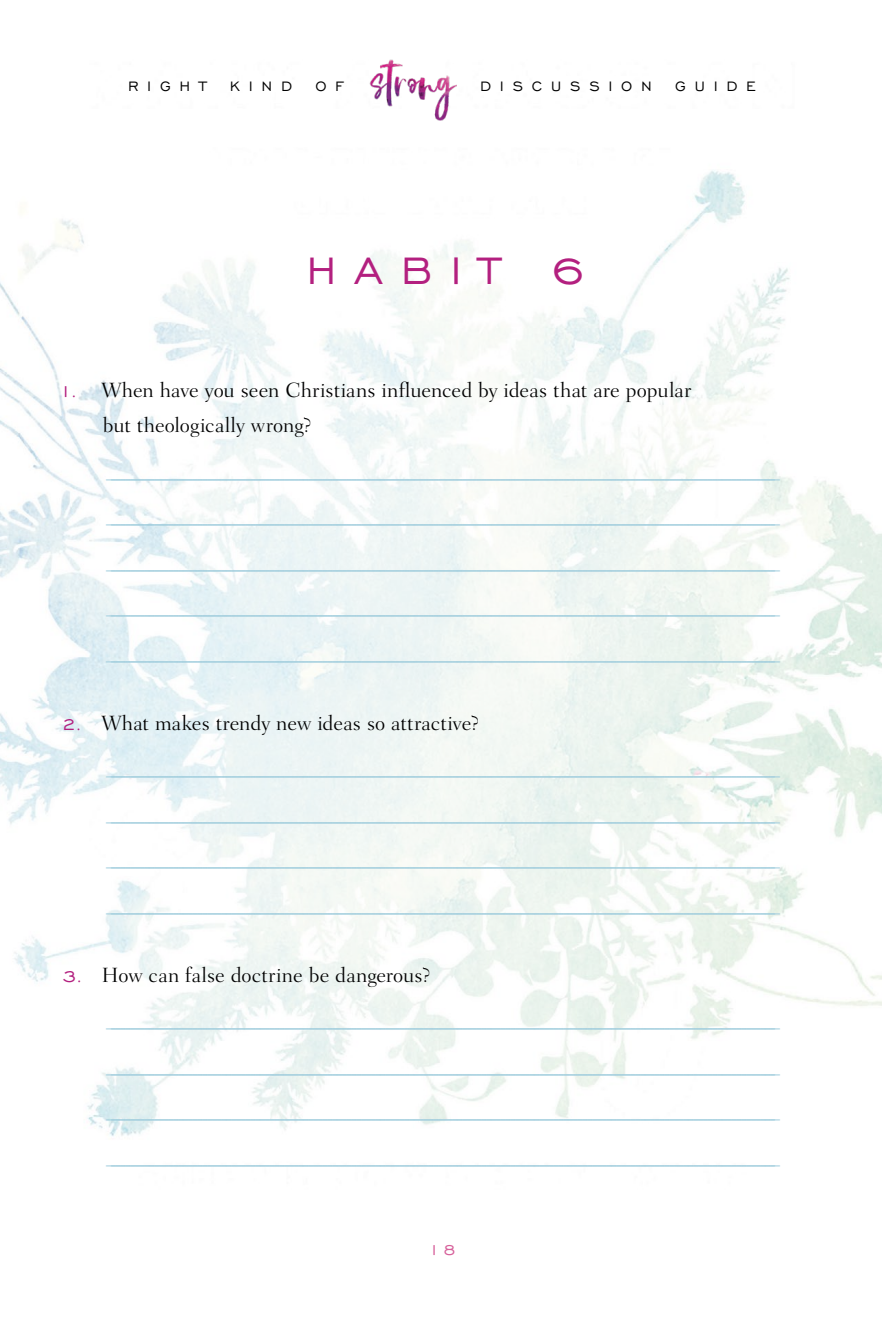
<style>
.page{position:relative;width:882px;height:1323px;background:#fff}
.page>*{position:absolute;margin:0;border:0;box-sizing:border-box;transform-origin:0 0}
.Chapter{font:49px "Engravers Gothic BT";letter-spacing:.36em;color:#b3207f}
.t1{font:300 21px/35px "Fairfield LT Std";letter-spacing:.005em;color:#000}
.Lines{font:300 19.25px "Fairfield LT Std";color:#a0cddd}
.t2{font:19.25px "Engravers Gothic BT";color:#d7619b}
.t3{font:17.5px "Engravers Gothic BT";letter-spacing:.5em;color:#000}
.s1{font-family:"Engravers Gothic BT";font-weight:400;color:#b3207f}
</style>
<div class="page">
<div style="left:0;top:24px;width:882px;height:1174px;background:#fff;opacity:.5"></div>
<img style="left:367px;top:60px;width:90px;height:60px">
<p class="t3" style="left:128px;top:76px;width:80px">RIGHT</p>
<p class="t3" style="left:230px;top:76px;width:64px">KIND</p>
<p class="t3" style="left:315px;top:76px;width:30px">O F</p>
<p class="t3" style="left:480px;top:76px;width:173px">DISCUSSION</p>
<p class="t3" style="left:675px;top:76px;width:82px">GUIDE</p>
<p class="Chapter" style="left:306px;top:243px;width:279px">HABIT 6</p>
<p class="t1" style="left:103px;top:373px;width:590px;text-indent:-44px"><span class="s1">1.</span> When have you seen Christians influenced by ideas that are popular but theologically wrong?</p>
<p class="Lines" style="left:106px;top:460px;width:675px">___________________________________________________________________________________________________________________________________________</p>
<p class="Lines" style="left:106px;top:506px;width:675px">___________________________________________________________________________________________________________________________________________</p>
<p class="Lines" style="left:106px;top:551px;width:675px">___________________________________________________________________________________________________________________________________________</p>
<p class="Lines" style="left:106px;top:597px;width:675px">___________________________________________________________________________________________________________________________________________</p>
<p class="Lines" style="left:106px;top:642px;width:675px">___________________________________________________________________________________________________________________________________________</p>
<p class="t1" style="left:62px;top:705px;width:419px"><span class="s1">2.</span> What makes trendy new ideas so attractive?</p>
<p class="Lines" style="left:106px;top:758px;width:675px">___________________________________________________________________________________________________________________________________________</p>
<p class="Lines" style="left:106px;top:803px;width:675px">___________________________________________________________________________________________________________________________________________</p>
<p class="Lines" style="left:106px;top:849px;width:675px">___________________________________________________________________________________________________________________________________________</p>
<p class="Lines" style="left:106px;top:894px;width:675px">___________________________________________________________________________________________________________________________________________</p>
<p class="t1" style="left:62px;top:957px;width:370px"><span class="s1">3.</span> How can false doctrine be dangerous?</p>
<p class="Lines" style="left:106px;top:1010px;width:675px">___________________________________________________________________________________________________________________________________________</p>
<p class="Lines" style="left:106px;top:1055px;width:675px">___________________________________________________________________________________________________________________________________________</p>
<p class="Lines" style="left:106px;top:1101px;width:675px">___________________________________________________________________________________________________________________________________________</p>
<p class="Lines" style="left:106px;top:1146px;width:675px">___________________________________________________________________________________________________________________________________________</p>
<p class="t2" style="left:428px;top:1239px;width:30px">18</p>
</div>
